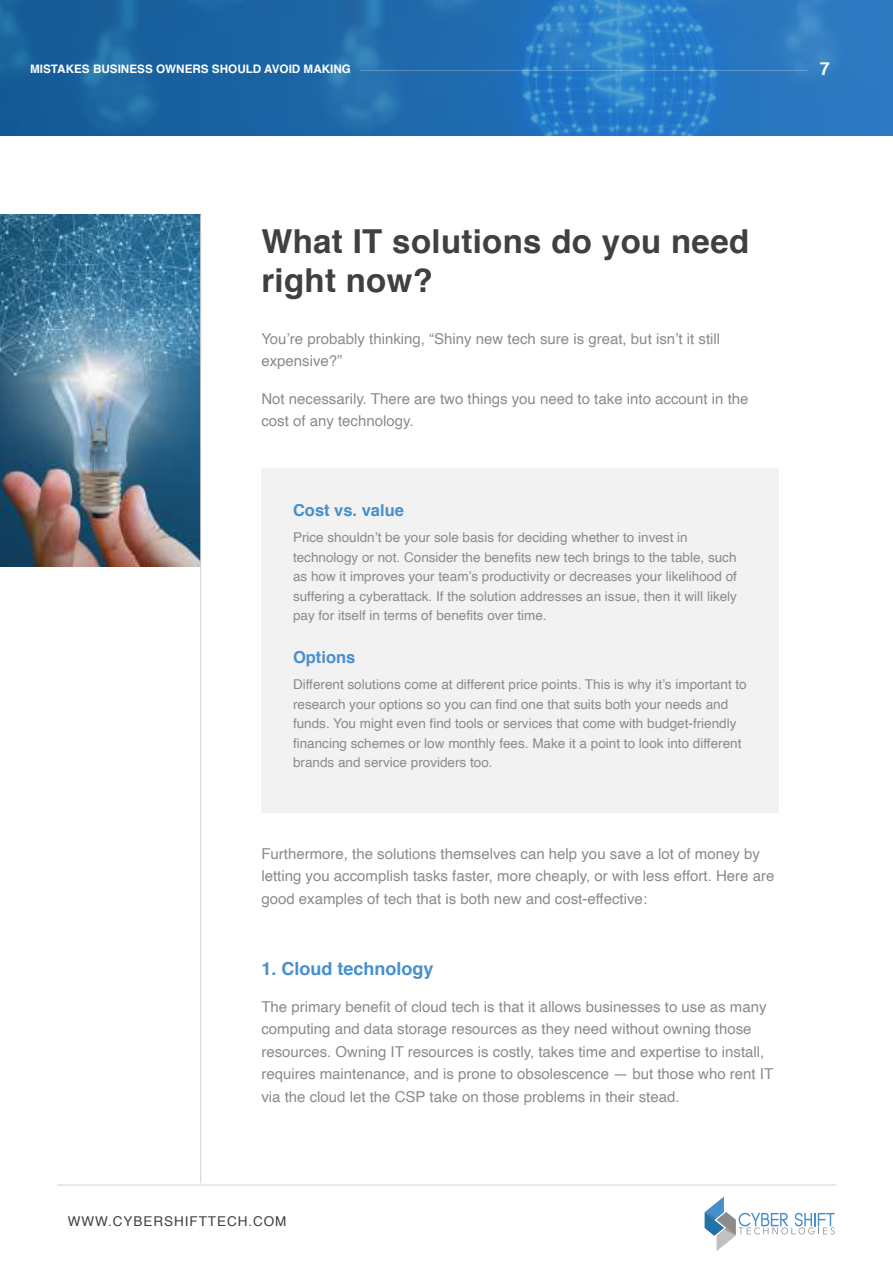
<style>
.page{position:relative;width:893px;height:1263px;background:#fff}
.page>*{position:absolute;margin:0;border:0;box-sizing:border-box;transform-origin:0 0}
.t1{font:700 33px/39.6px "Helvetica";letter-spacing:.01em;color:#404040}
.t2{font:700 18px "Helvetica";color:#478fcc}
.t3{font:700 18px "Helvetica";color:#fff}
.t4{font:700 16.5px "Helvetica";color:#478fcc}
.t5{font:15px/22.5px "Helvetica";color:#8b8b8c}
.t6{font:13.5px/19.5px "Helvetica";color:#8b8b8c}
.t7{font:13.5px "Helvetica";letter-spacing:.07em;color:#404040}
.t8{font:700 11.7px "Helvetica";color:#fff}
</style>
<div class="page">
<img style="left:0;top:215px;width:200px;height:352px">
<hr style="left:200px;top:215px;width:1px;height:968px;background:#d0d2d3">
<div style="left:261px;top:468px;width:518px;height:344px;background:#f2f2f2"></div>
<hr style="left:57px;top:1185px;width:779px;height:1px;background:#d0d2d3">
<svg style="left:705px;top:1196px;width:130px;height:55px"></svg>
<img style="left:0;top:0;width:893px;height:136px">
<p class="t8" style="left:30px;top:60px;width:322px">MISTAKES BUSINESS OWNERS SHOULD AVOID MAKING</p>
<p class="t3" style="left:820px;top:54px;width:12px">7</p>
<h1 class="t1" style="left:261px;top:222px;width:489px">What IT solutions do you need right now?</h1>
<p class="t5" style="left:261px;top:328px;width:460px">You’re probably thinking, “Shiny new tech sure is great, but isn’t it still expensive?”</p>
<p class="t5" style="left:261px;top:388px;width:489px">Not necessarily. There are two things you need to take into account in the cost of any technology.</p>
<p class="t4" style="left:293px;top:497px;width:112px">Cost vs. value</p>
<p class="t6" style="left:293px;top:528px;width:445px">Price shouldn’t be your sole basis for deciding whether to invest in technology or not. Consider the benefits new tech brings to the table, such as how it improves your team’s productivity or decreases your likelihood of suffering a cyberattack. If the solution addresses an issue, then it will likely pay for itself in terms of benefits over time.</p>
<p class="t4" style="left:293px;top:644px;width:64px">Options</p>
<p class="t6" style="left:293px;top:675px;width:455px">Different solutions come at different price points. This is why it’s important to research your options so you can find one that suits both your needs and funds. You might even find tools or services that come with budget-friendly financing schemes or low monthly fees. Make it a point to look into different brands and service providers too.</p>
<p class="t5" style="left:261px;top:843px;width:515px">Furthermore, the solutions themselves can help you save a lot of money by letting you accomplish tasks faster, more cheaply, or with less effort. Here are good examples of tech that is both new and cost-effective:</p>
<p class="t2" style="left:261px;top:954px;width:174px">1. Cloud technology</p>
<p class="t5" style="left:261px;top:996px;width:513px">The primary benefit of cloud tech is that it allows businesses to use as many computing and data storage resources as they need without owning those resources. Owning IT resources is costly, takes time and expertise to install, requires maintenance, and is prone to obsolescence ⁠— but those who rent IT via the cloud let the CSP take on those problems in their stead.</p>
<p class="t7" style="left:68px;top:1211px;width:220px">WWW.CYBERSHIFTTECH.COM</p>
</div>
